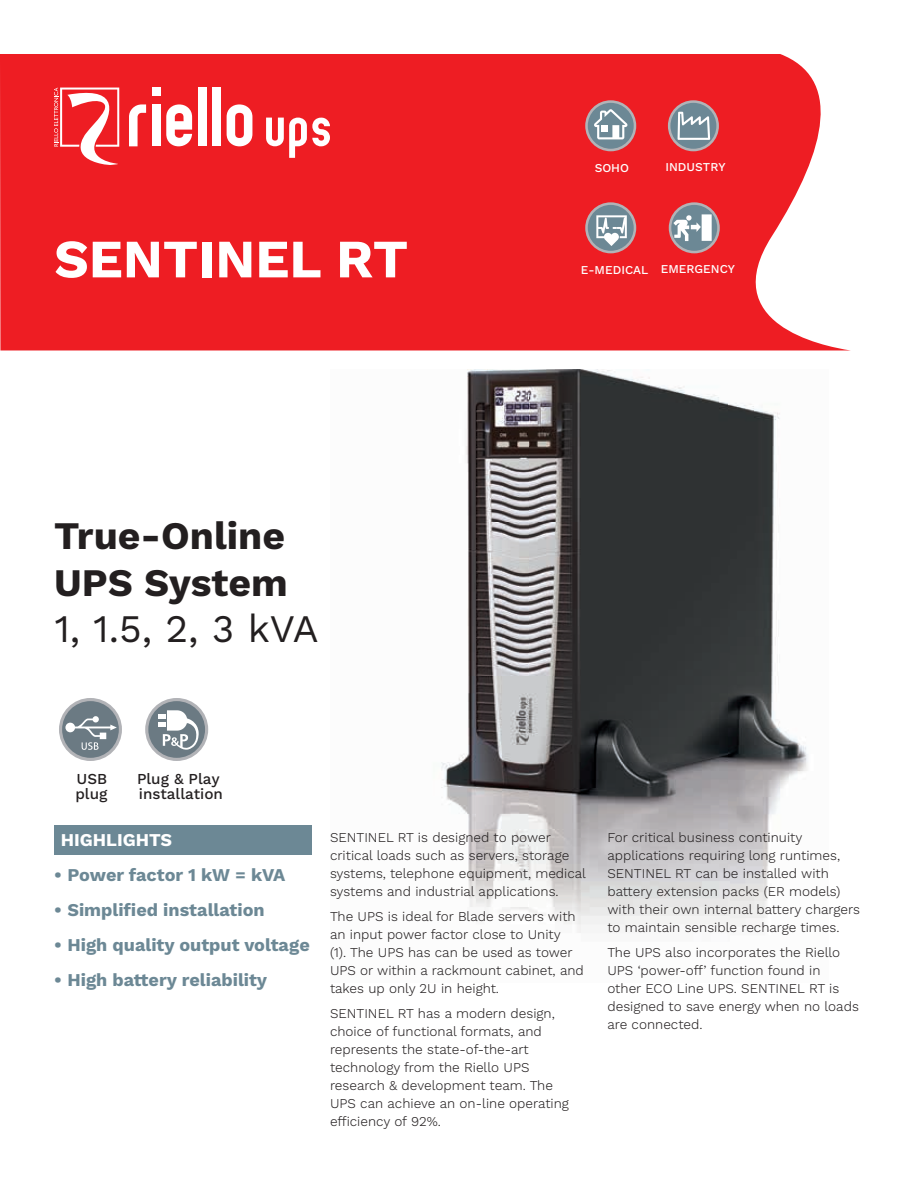
<style>
.page{position:relative;width:918px;height:1188px;background:#fff}
.page>*{position:absolute;margin:0;border:0;box-sizing:border-box;transform-origin:0 0}
.t1{font:700 54px "Work Sans";color:#fff}
.t2{font:700 39px/46.8px "Work Sans";color:#231f20}
.t3{font:39px "Work Sans";color:#231f20}
.t4{font:700 18px "Work Sans";color:#6c8895}
.t5{font:700 18px "Work Sans";color:#fff}
.t6{font:500 15.15px/15.1px "Work Sans";color:#231f20}
.t7{font:300 13.5px/18px "Work Sans";color:#231f20}
.t8{font:500 12px "Work Sans";color:#fff}
</style>
<div class="page">
<img style="left:441px;top:369px;width:367px;height:564px">
<svg style="left:0;top:54px;width:848px;height:296px;background:#ef2e33"></svg>
<div style="left:54px;top:825px;width:258px;height:30px;background:#6c8895"></div>
<svg style="left:266px;top:118px;width:64px;height:40px"></svg>
<svg style="left:129px;top:104px;width:17px;height:42px"></svg>
<div style="left:152px;top:88px;width:9px;height:8px;background:#fff"></div>
<div style="left:152px;top:104px;width:9px;height:42px;background:#fff"></div>
<svg style="left:166px;top:104px;width:26px;height:42px"></svg>
<div style="left:198px;top:88px;width:9px;height:58px;background:#fff"></div>
<div style="left:212px;top:88px;width:9px;height:58px;background:#fff"></div>
<svg style="left:227px;top:104px;width:25px;height:42px"></svg>
<svg style="left:54px;top:86px;width:65px;height:81px"></svg>
<svg style="left:669px;top:202px;width:51px;height:51px"></svg>
<div style="left:671px;top:205px;width:46px;height:46px;background:#6c8895;border-radius:50%"></div>
<svg style="left:673px;top:214px;width:39px;height:27px"></svg>
<svg style="left:585px;top:202px;width:51px;height:51px"></svg>
<div style="left:588px;top:205px;width:46px;height:46px;background:#6c8895;border-radius:50%"></div>
<svg style="left:596px;top:215px;width:31px;height:31px"></svg>
<svg style="left:668px;top:100px;width:51px;height:51px"></svg>
<div style="left:670px;top:103px;width:46px;height:46px;background:#6c8895;border-radius:50%"></div>
<svg style="left:678px;top:112px;width:32px;height:28px"></svg>
<svg style="left:585px;top:100px;width:51px;height:51px"></svg>
<div style="left:588px;top:103px;width:46px;height:46px;background:#6c8895;border-radius:50%"></div>
<svg style="left:594px;top:109px;width:34px;height:30px"></svg>
<div style="left:59px;top:698px;width:63px;height:63px;background:#b2b3b7;border-radius:50%"></div>
<div style="left:62px;top:701px;width:57px;height:57px;background:#6b7a83;border-radius:50%"></div>
<svg style="left:65px;top:716px;width:52px;height:34px"></svg>
<div style="left:145px;top:698px;width:63px;height:63px;background:#b2b3b7;border-radius:50%"></div>
<div style="left:148px;top:701px;width:57px;height:57px;background:#6b7a83;border-radius:50%"></div>
<svg style="left:159px;top:710px;width:40px;height:40px"></svg>
<h1 class="t1" style="left:54px;top:228px;width:356px">SENTINEL RT</h1>
<h2 class="t2" style="left:54px;top:514px;width:235px">True-Online<br>UPS System</h2>
<h2 class="t3" style="left:54px;top:606px;width:266px">1, 1.5, 2, 3 kVA</h2>
<p class="t6" style="left:75px;top:772px;width:34px">USB plug</p>
<p class="t6" style="left:137px;top:772px;width:87px">Plug &amp; Play installation</p>
<p class="t8" style="left:595px;top:161px;width:36px">SOHO</p>
<p class="t8" style="left:666px;top:160px;width:62px">INDUSTRY</p>
<p class="t8" style="left:581px;top:263px;width:156px">E-MEDICAL EMERGENCY</p>
<h3 class="t5" style="left:61px;top:829px;width:113px">HIGHLIGHTS</h3>
<h3 class="t4" style="left:54px;top:864px;width:233px">• Power factor 1 kW = kVA</h3>
<h3 class="t4" style="left:54px;top:899px;width:212px">• Simplified installation</h3>
<h3 class="t4" style="left:54px;top:934px;width:257px">• High quality output voltage</h3>
<h3 class="t4" style="left:54px;top:969px;width:215px">• High battery reliability</h3>
<p class="t7" style="left:330px;top:829px;width:258px">SENTINEL RT is designed to power critical loads such as servers, storage systems, telephone equipment, medical systems and industrial applications.</p>
<p class="t7" style="left:330px;top:908px;width:255px">The UPS is ideal for Blade servers with an input power factor close to Unity<br>(1). The UPS has can be used as tower UPS or within a rackmount cabinet, and takes up only 2U in height.</p>
<p class="t7" style="left:330px;top:1005px;width:240px">SENTINEL RT has a modern design, choice of functional formats, and represents the state-of-the-art technology from the Riello UPS research &amp; development team. The<br>UPS can achieve an on-line operating efficiency of 92%.</p>
<p class="t7" style="left:607px;top:829px;width:254px">For critical business continuity applications requiring long runtimes, SENTINEL RT can be installed with battery extension packs (ER models) with their own internal battery chargers to maintain sensible recharge times.</p>
<p class="t7" style="left:607px;top:944px;width:253px">The UPS also incorporates the Riello<br>UPS ‘power-off’ function found in<br>other ECO Line UPS. SENTINEL RT is designed to save energy when no loads are connected.</p>
</div>
